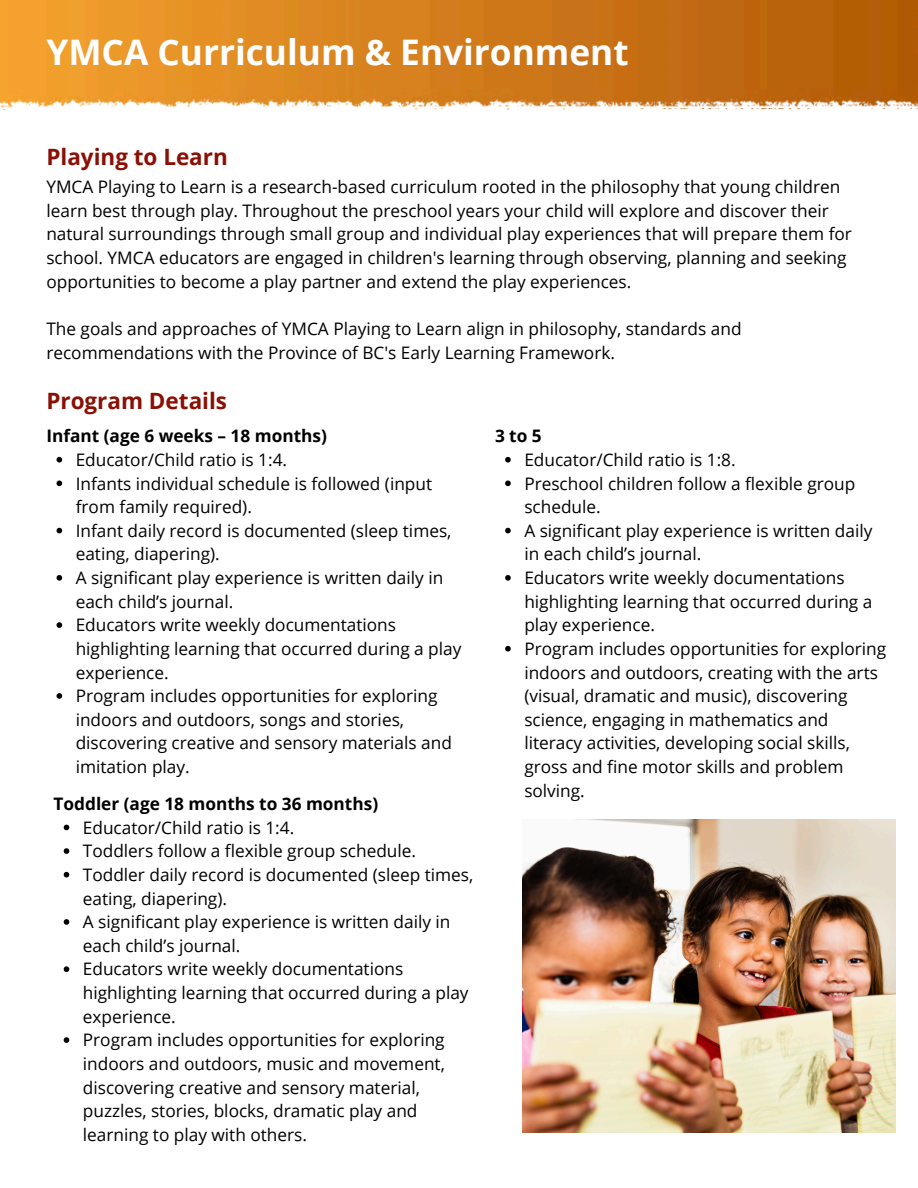
<style>
.page{position:relative;width:918px;height:1188px;background:#fff}
.page>*{position:absolute;margin:0;border:0;box-sizing:border-box;transform-origin:0 0}
.t1{font:700 35.25px "Open Sans";color:#fff}
.t2{font:700 22.5px "Open Sans";color:#8a1005}
.t3{font:17.25px/23.7px "Open Sans";color:#000}
.t4{font:700 17.25px "Open Sans";color:#000}
</style>
<div class="page">
<img style="left:0;top:0;width:918px;height:111px">
<img style="left:523px;top:820px;width:372px;height:313px">
<svg style="left:57px;top:457px;width:5px;height:6px"></svg>
<svg style="left:57px;top:481px;width:5px;height:5px"></svg>
<svg style="left:57px;top:528px;width:5px;height:5px"></svg>
<svg style="left:57px;top:575px;width:5px;height:6px"></svg>
<svg style="left:57px;top:622px;width:5px;height:6px"></svg>
<svg style="left:57px;top:693px;width:5px;height:6px"></svg>
<svg style="left:64px;top:825px;width:5px;height:5px"></svg>
<svg style="left:64px;top:848px;width:5px;height:6px"></svg>
<svg style="left:64px;top:872px;width:5px;height:6px"></svg>
<svg style="left:64px;top:919px;width:5px;height:6px"></svg>
<svg style="left:64px;top:966px;width:5px;height:6px"></svg>
<svg style="left:64px;top:1037px;width:5px;height:6px"></svg>
<svg style="left:505px;top:457px;width:6px;height:6px"></svg>
<svg style="left:505px;top:481px;width:6px;height:5px"></svg>
<svg style="left:505px;top:528px;width:6px;height:5px"></svg>
<svg style="left:505px;top:575px;width:6px;height:6px"></svg>
<svg style="left:505px;top:646px;width:6px;height:6px"></svg>
<h1 class="t1" style="left:46px;top:27px;width:584px">YMCA Curriculum &amp; Environment</h1>
<h2 class="t2" style="left:46px;top:141px;width:183px">Playing to Learn</h2>
<p class="t3" style="left:46px;top:175px;width:807px">YMCA Playing to Learn is a research-based curriculum rooted in the philosophy that young children learn best through play. Throughout the preschool years your child will explore and discover their natural surroundings through small group and individual play experiences that will prepare them for school. YMCA educators are engaged in children's learning through observing, planning and seeking opportunities to become a play partner and extend the play experiences.</p>
<p class="t3" style="left:46px;top:316px;width:697px">The goals and approaches of YMCA Playing to Learn align in philosophy, standards and recommendations with the Province of BC's Early Learning Framework.</p>
<h2 class="t2" style="left:46px;top:384px;width:182px">Program Details</h2>
<h3 class="t4" style="left:46px;top:424px;width:282px">Infant (age 6 weeks – 18 months)</h3>
<p class="t3" style="left:76px;top:447px;width:213px">Educator/Child ratio is 1:4.</p>
<p class="t3" style="left:76px;top:471px;width:358px">Infants individual schedule is followed (input from family required).</p>
<p class="t3" style="left:76px;top:518px;width:377px">Infant daily record is documented (sleep times, eating, diapering).</p>
<p class="t3" style="left:76px;top:565px;width:369px">A significant play experience is written daily in each child’s journal.</p>
<p class="t3" style="left:76px;top:613px;width:387px">Educators write weekly documentations highlighting learning that occurred during a play experience.</p>
<p class="t3" style="left:76px;top:684px;width:378px">Program includes opportunities for exploring indoors and outdoors, songs and stories, discovering creative and sensory materials and imitation play.</p>
<h3 class="t4" style="left:54px;top:792px;width:326px">Toddler (age 18 months to 36 months)</h3>
<p class="t3" style="left:83px;top:815px;width:213px">Educator/Child ratio is 1:4.</p>
<p class="t3" style="left:83px;top:839px;width:335px">Toddlers follow a flexible group schedule.</p>
<p class="t3" style="left:83px;top:862px;width:392px">Toddler daily record is documented (sleep times, eating, diapering).</p>
<p class="t3" style="left:83px;top:910px;width:369px">A significant play experience is written daily in each child’s journal.</p>
<p class="t3" style="left:83px;top:957px;width:387px">Educators write weekly documentations highlighting learning that occurred during a play experience.</p>
<p class="t3" style="left:83px;top:1028px;width:364px">Program includes opportunities for exploring indoors and outdoors, music and movement, discovering creative and sensory material, puzzles, stories, blocks, dramatic play and learning to play with others.</p>
<h3 class="t4" style="left:495px;top:424px;width:48px">3 to 5</h3>
<p class="t3" style="left:524px;top:447px;width:213px">Educator/Child ratio is 1:8.</p>
<p class="t3" style="left:524px;top:471px;width:333px">Preschool children follow a flexible group schedule.</p>
<p class="t3" style="left:524px;top:518px;width:350px">A significant play experience is written daily in each child’s journal.</p>
<p class="t3" style="left:524px;top:565px;width:350px">Educators write weekly documentations highlighting learning that occurred during a play experience.</p>
<p class="t3" style="left:524px;top:636px;width:363px">Program includes opportunities for exploring indoors and outdoors, creating with the arts (visual, dramatic and music), discovering science, engaging in mathematics and literacy activities, developing social skills, gross and fine motor skills and problem solving.</p>
</div>
